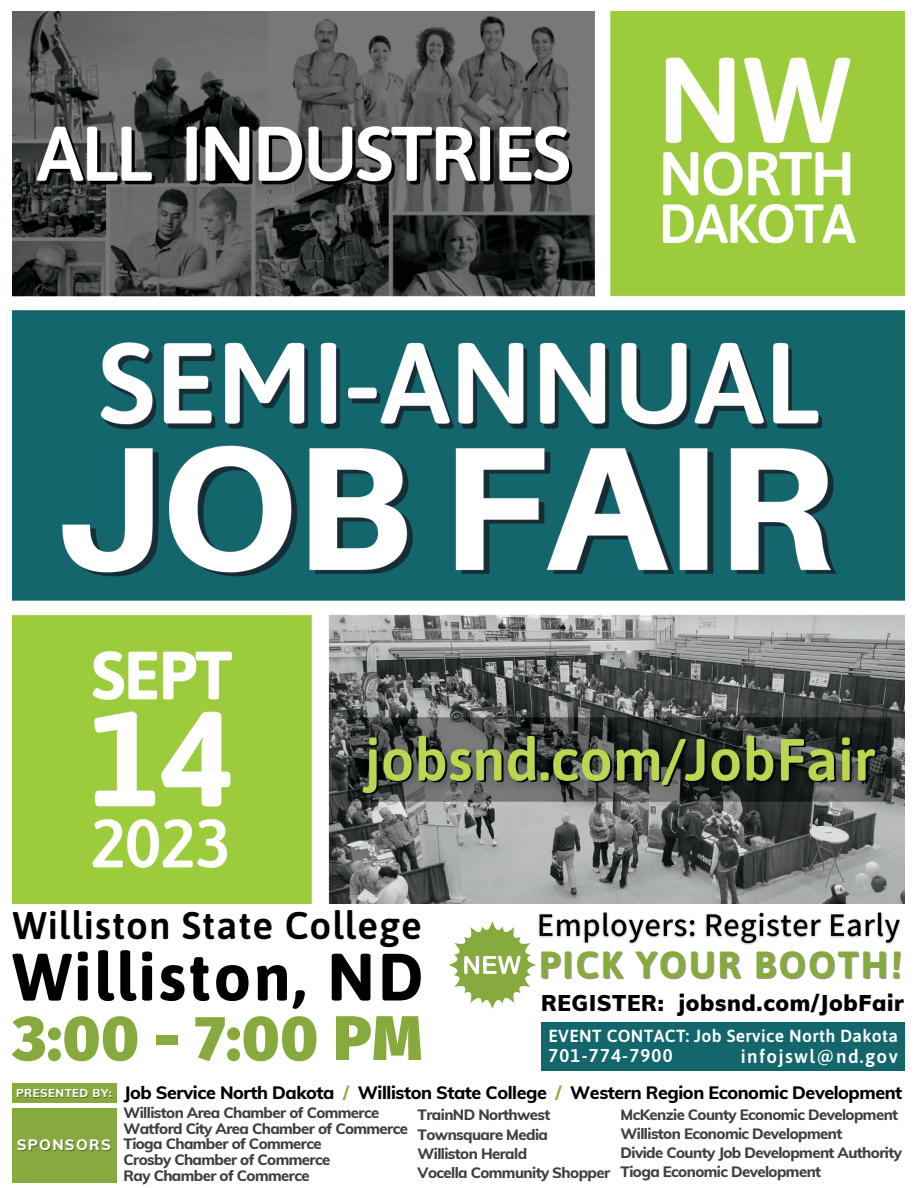
<style>
.page{position:relative;width:918px;height:1188px;background:#fff}
.page>*{position:absolute;margin:0;border:0;box-sizing:border-box;transform-origin:0 0}
.t1{font:700 66.75px "Asap";letter-spacing:.035em;color:#000}
.t2{font:900 63px "Fira Sans";color:#86aa3e}
.t3{font:600 38.55px "Asap";letter-spacing:.025em;color:#000}
.t4{font:700 37.8px "Asap";letter-spacing:.055em;color:#87aa3e}
.t5{font:900 22.2px "Muli";letter-spacing:.03em;color:#000}
.t6{font:600 18.75px "Asap";letter-spacing:.07em;color:#fff}
.t7{font:600 18.45px "Asap";letter-spacing:.065em;color:#fff}
.t8{font:800 17.85px "Muli";letter-spacing:-.025em;color:#000}
.t9{font:600 17.55px "Asap";letter-spacing:.02em;color:#fff}
.t10{font:800 15px "Muli";letter-spacing:-.04em;color:#3f3f3f}
.t11{font:800 15px "Muli";letter-spacing:.08em;color:#fff}
.t12{font:800 11.4px "Muli";letter-spacing:.045em;color:#fff}
.s1{color:#86aa3e}
</style>
<div class="page">
<svg style="left:448px;top:921px;width:88px;height:88px"></svg>
<img style="left:533px;top:903px;width:372px;height:49px">
<div style="left:542px;top:1022px;width:363px;height:48px;background:#13666b"></div>
<img style="left:13px;top:11px;width:892px;height:892px">
<div style="left:13px;top:1083px;width:104px;height:20px;background:#87aa3e"></div>
<div style="left:13px;top:1108px;width:104px;height:74px;background:#87aa3e"></div>
<p class="t3" style="left:13px;top:903px;width:411px">Williston State College</p>
<p class="t1" style="left:13px;top:938px;width:413px">Williston, ND</p>
<p class="t2" style="left:13px;top:1001px;width:411px">3:00 - 7:00 PM</p>
<p class="t4" style="left:539px;top:943px;width:364px">PICK YOUR BOOTH!</p>
<p class="t5" style="left:541px;top:989px;width:364px">REGISTER: jobsnd.com/JobFair</p>
<p class="t9" style="left:548px;top:1025px;width:351px">EVENT CONTACT: Job Service North Dakota</p>
<p class="t7" style="left:548px;top:1045px;width:126px">701-774-7900</p>
<p class="t6" style="left:741px;top:1046px;width:158px">infojswl@nd.gov</p>
<p class="t12" style="left:16px;top:1086px;width:97px">PRESENTED BY:</p>
<p class="t11" style="left:17px;top:1135px;width:96px">SPONSORS</p>
<p class="t8" style="left:124px;top:1081px;width:780px">Job Service North Dakota <span class="s1">/</span> Williston State College <span class="s1">/</span> Western Region Economic Development</p>
<p class="t10" style="left:124px;top:1103px;width:257px">Williston Area Chamber of Commerce</p>
<p class="t10" style="left:124px;top:1119px;width:286px">Watford City Area Chamber of Commerce</p>
<p class="t10" style="left:124px;top:1134px;width:200px">Tioga Chamber of Commerce</p>
<p class="t10" style="left:124px;top:1150px;width:208px">Crosby Chamber of Commerce</p>
<p class="t10" style="left:124px;top:1166px;width:188px">Ray Chamber of Commerce</p>
<p class="t10" style="left:418px;top:1105px;width:134px">TrainND Northwest</p>
<p class="t10" style="left:418px;top:1124px;width:132px">Townsquare Media</p>
<p class="t10" style="left:418px;top:1144px;width:111px">Williston Herald</p>
<p class="t10" style="left:418px;top:1163px;width:194px">Vocella Community Shopper</p>
<p class="t10" style="left:621px;top:1105px;width:279px">McKenzie County Economic Development</p>
<p class="t10" style="left:621px;top:1124px;width:223px">Williston Economic Development</p>
<p class="t10" style="left:621px;top:1143px;width:283px">Divide County Job Development Authority</p>
<p class="t10" style="left:621px;top:1162px;width:202px">Tioga Economic Development</p>
</div>
